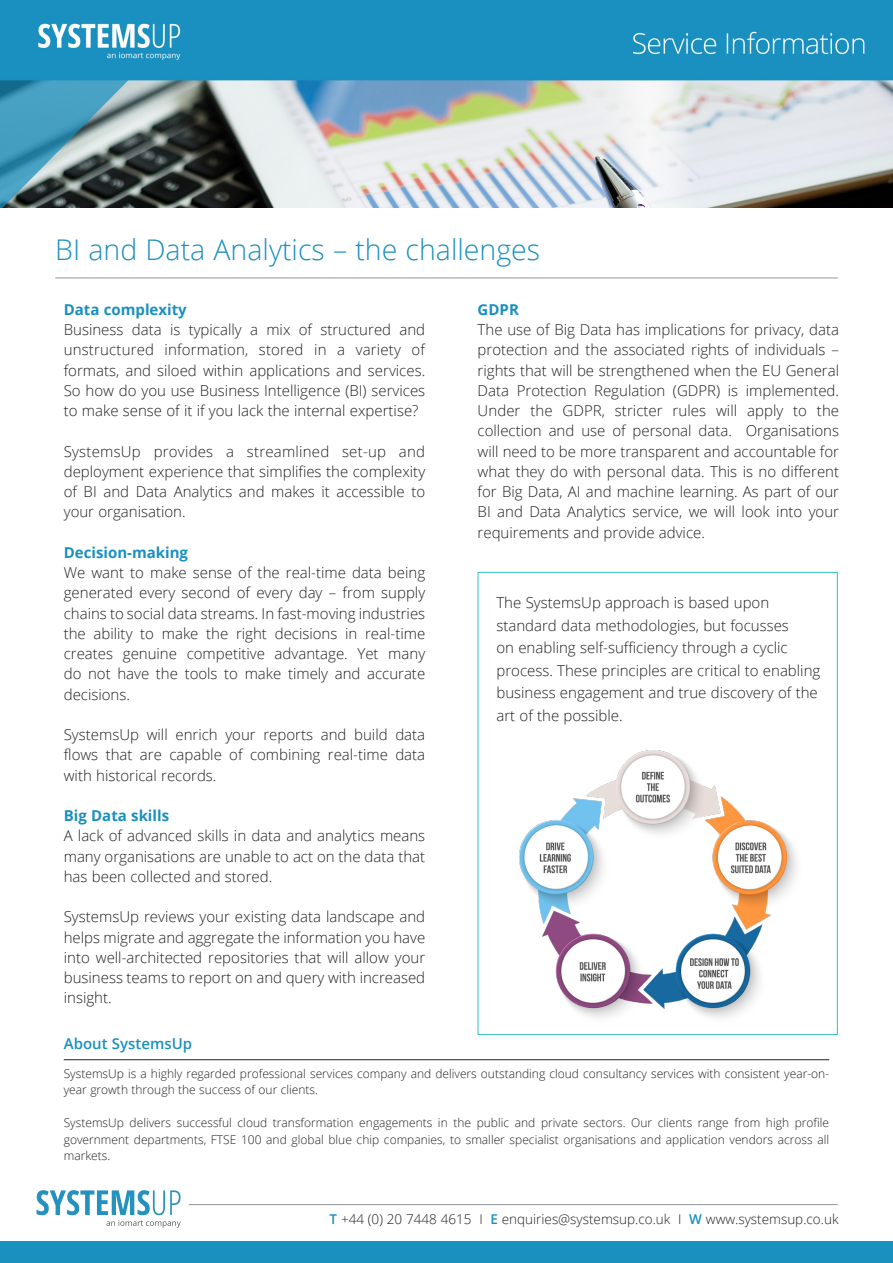
<style>
.page{position:relative;width:893px;height:1263px;background:#fff}
.page>*{position:absolute;margin:0;border:0;box-sizing:border-box;transform-origin:0 0}
.t1{font:300 28.5px "Open Sans";color:#1a90bf}
.t2{font:300 15px/20.2px "Open Sans";color:#231f20;text-align:justify}
.t3{font:700 15px "Open Sans";color:#1a90bf}
.t4{font:600 15px "Open Sans";color:#1a90bf}
.t5{font:300 13.5px "Open Sans";color:#231f20}
.t6{font:300 12px/16.5px "Open Sans";color:#231f20}
.s1{font-weight:600;color:#1a90bf}
</style>
<div class="page">
<img style="left:0;top:0;width:893px;height:208px">
<div style="left:0;top:1242px;width:893px;height:21px;background:#1a90bf"></div>
<hr style="left:189px;top:1204px;width:649px;height:1px;background:#939598">
<svg style="left:37px;top:1190px;width:144px;height:38px"></svg>
<hr style="left:64px;top:1059px;width:765px;height:1px;background:#231f20">
<hr style="left:55px;top:278px;width:783px;height:1px;background:#939598">
<img style="left:520px;top:750px;width:277px;height:268px">
<p class="t1" style="left:55px;top:230px;width:486px">BI and Data Analytics – the challenges</p>
<p class="t3" style="left:64px;top:299px;width:124px">Data complexity</p>
<p class="t2" style="left:64px;top:319px;width:363px">Business data is typically a mix of structured and unstructured information, stored in a variety of formats, and siloed within applications and services.<br>So how do you use Business Intelligence (BI) services to make sense of it if you lack the internal expertise?</p>
<p class="t2" style="left:64px;top:441px;width:363px">SystemsUp provides a streamlined set-up and deployment experience that simplifies the complexity of BI and Data Analytics and makes it accessible to your organisation.</p>
<p class="t3" style="left:64px;top:542px;width:126px">Decision-making</p>
<p class="t2" style="left:64px;top:562px;width:363px">We want to make sense of the real-time data being generated every second of every day – from supply chains to social data streams. In fast-moving industries the ability to make the right decisions in real-time creates genuine competitive advantage. Yet many do not have the tools to make timely and accurate decisions.</p>
<p class="t2" style="left:64px;top:724px;width:363px">SystemsUp will enrich your reports and build data flows that are capable of combining real-time data with historical records.</p>
<p class="t3" style="left:64px;top:805px;width:107px">Big Data skills</p>
<p class="t2" style="left:64px;top:825px;width:363px">A lack of advanced skills in data and analytics means many organisations are unable to act on the data that has been collected and stored.</p>
<p class="t2" style="left:64px;top:906px;width:363px">SystemsUp reviews your existing data landscape and helps migrate and aggregate the information you have into well-architected repositories that will allow your business teams to report on and query with increased insight.</p>
<p class="t3" style="left:478px;top:299px;width:43px">GDPR</p>
<p class="t2" style="left:478px;top:319px;width:363px">The use of Big Data has implications for privacy, data protection and the associated rights of individuals – rights that will be strengthened when the EU General Data Protection Regulation (GDPR) is implemented.<br>Under the GDPR, stricter rules will apply to the collection and use of personal data. Organisations will need to be more transparent and accountable for what they do with personal data. This is no different for Big Data, AI and machine learning. As part of our BI and Data Analytics service, we will look into your requirements and provide advice.</p>
<p class="t2" style="left:496px;top:591px;width:325px;line-height:22.5px;text-align:left">The SystemsUp approach is based upon standard data methodologies, but focusses<br>on enabling self-sufficiency through a cyclic process. These principles are critical to enabling business engagement and true discovery of the art of the possible.</p>
<p class="t4" style="left:64px;top:1034px;width:130px">About SystemsUp</p>
<p class="t6" style="left:64px;top:1065px;width:767px">SystemsUp is a highly regarded professional services company and delivers outstanding cloud consultancy services with consistent year-on&shy;year growth through the success of our clients.</p>
<p class="t6" style="left:64px;top:1114px;width:767px;text-align:justify">SystemsUp delivers successful cloud transformation engagements in the public and private sectors. Our clients range from high profile government departments, FTSE 100 and global blue chip companies, to smaller specialist organisations and application vendors across all markets.</p>
<p class="t5" style="left:329px;top:1209px;width:511px"><span class="s1">T</span> +44 (0) 20 7448 4615 I <span class="s1">E</span> enquiries@systemsup.co.uk I <span class="s1">W</span> www.systemsup.co.uk</p>
</div>
